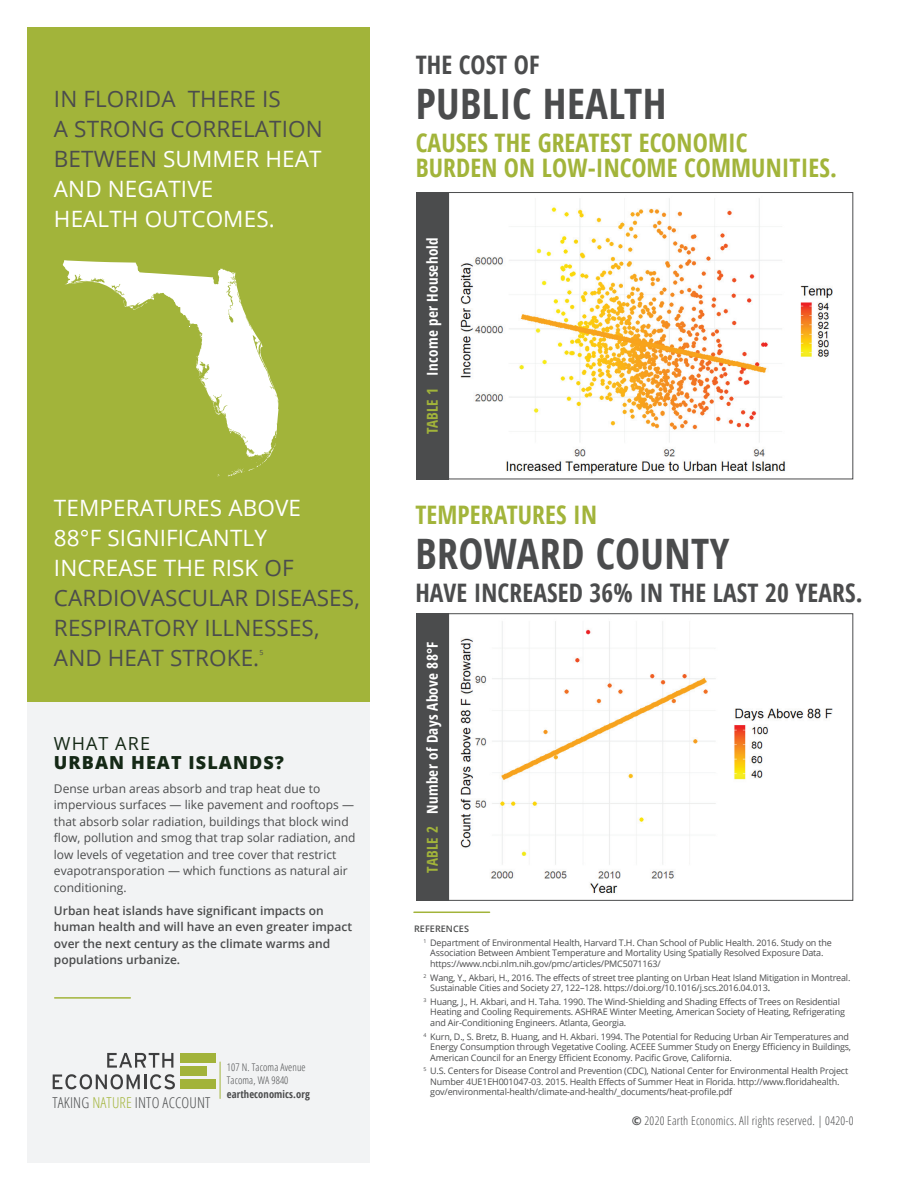
<style>
.page{position:relative;width:918px;height:1188px;background:#fff}
.page>*{position:absolute;margin:0;border:0;box-sizing:border-box;transform-origin:0 0}
.t1{font:700 condensed 42px "Open Sans";letter-spacing:.01em;color:#4b4c4d}
.t2{font:700 condensed 25.5px/25.5px "Open Sans";letter-spacing:.005em;color:#a2b43a}
.t3{font:700 condensed 25.5px "Open Sans";letter-spacing:.005em;color:#4b4c4d}
.t4{font:22.5px/30px "Open Sans";letter-spacing:.005em;color:#4b4c4d}
.t5{font:800 18px "Open Sans";letter-spacing:.06em;color:#152916}
.t6{font:18px "Open Sans";letter-spacing:.06em;color:#152916}
.t7{font:700 condensed 15px "Open Sans";letter-spacing:.02em;color:#fff}
.t8{font:300 condensed 15px "Open Sans";letter-spacing:.01em;color:#4b4c4d}
.t9{font:12px/16.5px "Open Sans";color:#4b4c4d}
.t10{font:600 12px/16.5px "Open Sans";color:#4b4c4d}
.t11{font:300 condensed 12px "Open Sans";letter-spacing:.02em;color:#4b4c4d}
.t12{font:300 condensed 10.5px/13.5px "Open Sans";letter-spacing:.01em;color:#4b4c4d}
.t13{font:700 condensed 10.5px "Open Sans";letter-spacing:.01em;color:#4b4c4d}
.t14{font:9px/10.5px "Open Sans";letter-spacing:-.02em;color:#4b4c4d}
.t15{font:7.05px "Open Sans";color:#4b4c4d}
.s1{color:#fff}
.s2{color:#a2b43a}
.s3{font-weight:600}
.s4{font-weight:700;font-stretch:normal}
</style>
<div class="page">
<div style="left:27px;top:28px;width:342px;height:674px;background:#a2b43a"></div>
<div style="left:27px;top:702px;width:342px;height:460px;background:#f2f3f4"></div>
<img style="left:460px;top:198px;width:373px;height:276px">
<div style="left:448px;top:192px;width:405px;height:287px;border:1px solid #4b4c4d"></div>
<div style="left:416px;top:192px;width:33px;height:288px;background:#4b4c4d"></div>
<img style="left:460px;top:621px;width:373px;height:272px">
<div style="left:448px;top:613px;width:405px;height:288px;border:1px solid #4b4c4d"></div>
<div style="left:416px;top:613px;width:33px;height:288px;background:#4b4c4d"></div>
<hr style="left:414px;top:912px;width:76px;height:1px;background:#a2b43a">
<svg style="left:107px;top:1053px;width:66px;height:15px"></svg>
<svg style="left:53px;top:1074px;width:122px;height:15px"></svg>
<div style="left:180px;top:1053px;width:35px;height:9px;background:#a2b33a"></div>
<div style="left:180px;top:1066px;width:27px;height:10px;background:#a2b33a"></div>
<div style="left:180px;top:1080px;width:35px;height:9px;background:#a2b33a"></div>
<hr style="left:220px;top:1062px;width:1px;height:36px;background:#a2b43a">
<hr style="left:55px;top:997px;width:75px;height:2px;background:#a2b43a">
<svg style="left:63px;top:260px;width:216px;height:217px"></svg>
<h3 class="t4" style="left:54px;top:83px;width:270px">IN FLORIDA THERE IS<br>A STRONG CORRELATION<br>BETWEEN <span class="s1">SUMMER HEAT<br>AND NEGATIVE<br>HEALTH OUTCOMES.</span></h3>
<h3 class="t4" style="left:54px;top:493px;width:307px"><span class="s1">TEMPERATURES ABOVE<br>88°F SIGNIFICANTLY<br>INCREASE THE RISK</span> OF<br>CARDIOVASCULAR DISEASES,<br>RESPIRATORY ILLNESSES,<br>AND HEAT STROKE.</h3>
<p class="t15" style="left:259px;top:648px;width:6px">5</p>
<h3 class="t6" style="left:54px;top:731px;width:98px">WHAT ARE</h3>
<h3 class="t5" style="left:54px;top:749px;width:232px">URBAN HEAT ISLANDS?</h3>
<p class="t9" style="left:54px;top:780px;width:303px">Dense urban areas absorb and trap heat due to impervious surfaces — like pavement and rooftops — that absorb solar radiation, buildings that block wind flow, pollution and smog that trap solar radiation, and low levels of vegetation and tree cover that restrict evapotransporation — which functions as natural air conditioning.</p>
<h3 class="t10" style="left:54px;top:902px;width:300px">Urban heat islands have significant impacts on human health and will have an even greater impact over the next century as the climate warms and populations urbanize.</h3>
<h3 class="t8" style="left:52px;top:1092px;width:160px">TAKING <span class="s2">NATURE</span> INTO ACCOUNT</h3>
<p class="t12" style="left:227px;top:1060px;width:80px">107 N. Tacoma Avenue<br>Tacoma, WA 9840</p>
<p class="t13" style="left:227px;top:1087px;width:85px">eartheconomics.org</p>
<h2 class="t3" style="left:416px;top:46px;width:125px">THE COST OF</h2>
<h1 class="t1" style="left:416px;top:74px;width:252px">PUBLIC HEALTH</h1>
<h2 class="t2" style="left:416px;top:129px;width:423px">CAUSES THE GREATEST ECONOMIC<br>BURDEN ON LOW-INCOME COMMUNITIES.</h2>
<h3 class="t7" style="left:422px;top:434px;width:198px;rotate:-90deg"><span class="s2">TABLE 1</span> Income per Household</h3>
<h2 class="t2" style="left:415px;top:501px;width:183px">TEMPERATURES IN</h2>
<h1 class="t1" style="left:415px;top:524px;width:316px">BROWARD COUNTY</h1>
<h2 class="t3" style="left:415px;top:574px;width:449px">HAVE INCREASED 36% IN THE LAST 20 YEARS.</h2>
<h3 class="t7" style="left:422px;top:873px;width:232px;rotate:-90deg"><span class="s2">TABLE 2</span> Number of Days Above 88°F</h3>
<p class="t14" style="left:424px;top:922px;width:410px;line-height:13.8px;text-indent:-9px"><span class="s3">REFERENCES<br></span><sup>1</sup> Department of Environmental Health, Harvard T.H. Chan School of Public Health. 2016. Study on the</p>
<p class="t14" style="left:430px;top:948px;width:395px">Association Between Ambient Temperature and Mortality Using Spatially Resolved Exposure Data. https://www.ncbi.nlm.nih.gov/pmc/articles/PMC5071163/</p>
<p class="t14" style="left:430px;top:972px;width:422px;text-indent:-7px"><sup>2</sup> Wang, Y., Akbari, H., 2016. The effects of street tree planting on Urban Heat Island Mitigation in Montreal.<br>Sustainable Cities and Society 27, 122–128. https://doi.org/10.1016/j.scs.2016.04.013<span class="s3">.</span></p>
<p class="t14" style="left:430px;top:996px;width:416px;text-indent:-7px"><sup>3</sup> Huang, J., H. Akbari, and H. Taha. 1990. The Wind-Shielding and Shading Effects of Trees on Residential<br>Heating and Cooling Requirements. ASHRAE Winter Meeting, American Society of Heating, Refrigerating and Air-Conditioning Engineers. Atlanta, Georgia.</p>
<p class="t14" style="left:430px;top:1031px;width:422px;text-indent:-7px"><sup>4</sup> Kurn, D., S. Bretz, B. Huang, and H. Akbari. 1994. The Potential for Reducing Urban Air Temperatures and<br>Energy Consumption through Vegetative Cooling. ACEEE Summer Study on Energy Efficiency in Buildings,<br>American Council for an Energy Efficient Economy. Pacific Grove, California.</p>
<p class="t14" style="left:430px;top:1066px;width:419px;text-indent:-7px"><sup>5</sup> U.S. Centers for Disease Control and Prevention (CDC), National Center for Environmental Health Project<br>Number 4UE1EH001047-03. 2015. Health Effects of Summer Heat in Florida. http://www.floridahealth. gov/environmental-health/climate-and-health/_documents/heat-profile.pdf</p>
<h3 class="t11" style="left:632px;top:1112px;width:223px"><span class="s4">©</span> 2020 Earth Economics. All rights reserved. | 0420-0</h3>
</div>
